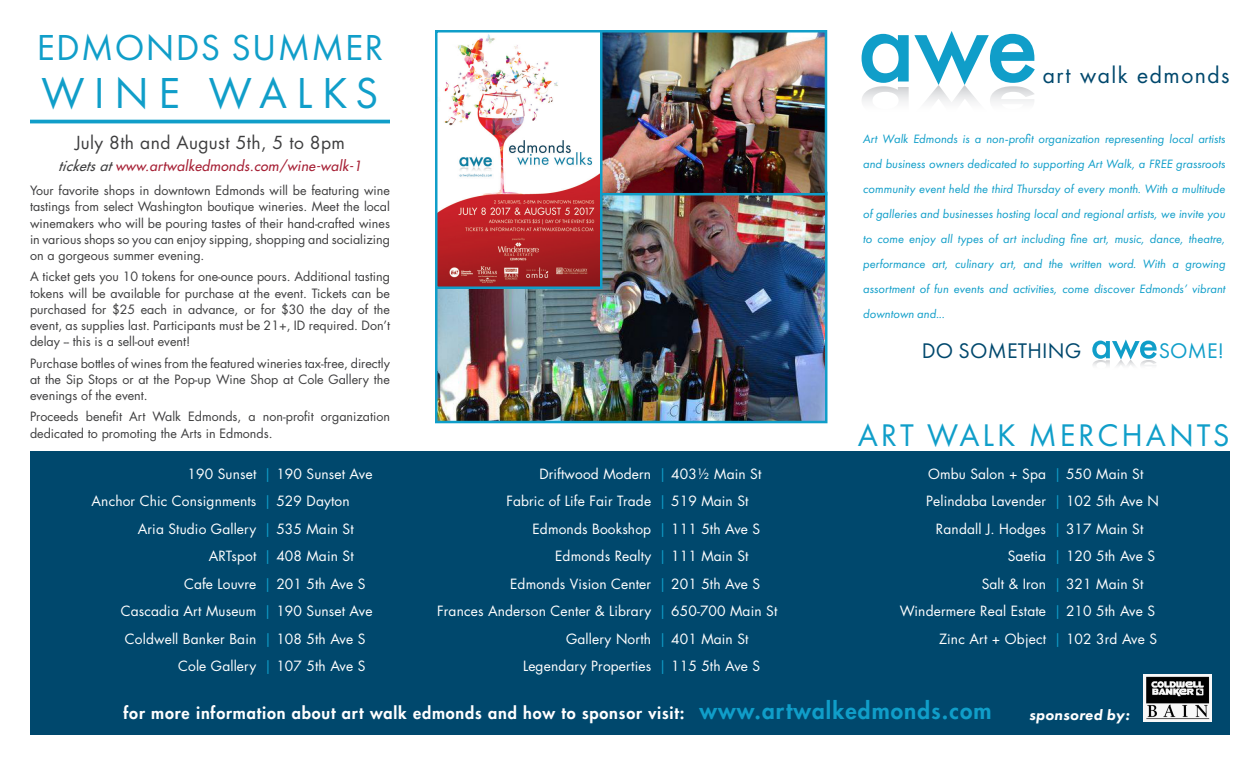
<style>
.page{position:relative;width:1260px;height:765px;background:#fff}
.page>*{position:absolute;margin:0;border:0;box-sizing:border-box;transform-origin:0 0}
.t1{font:45px "Futura PT";letter-spacing:.21em;color:#109ec9}
.t2{font:37.5px "Futura PT";letter-spacing:.035em;color:#109ec9}
.t3{font:32.5px "Futura PT";letter-spacing:.09em;color:#109ec9}
.t4{font:22px "Futura PT";letter-spacing:.01em;color:#00486d}
.t5{font:22px "Futura PT";color:#109ec9}
.t6{font:21.25px "Futura Std";letter-spacing:.07em;color:#00486d}
.t7{font:17.5px "Futura Std";letter-spacing:.02em;color:#3e3e3f}
.t8{font:800 16.25px "Futura Std";letter-spacing:.05em;color:#fff}
.t9{font:italic 800 15px "Futura PT";letter-spacing:.02em;color:#fff}
.t10{font:13.75px "Futura Std";letter-spacing:.01em;color:#fff}
.t11{font:italic 500 13.75px "Futura Std";letter-spacing:.025em;color:#a62035}
.t12{font:12.5px/16.2px "Futura Std";color:#3e3e3f;text-align:justify}
.t13{font:italic 12.5px/25px "Futura PT";color:#109ec9;text-align:justify}
.s1{color:#3e3e3f}
.s2{color:#109ec9}
.s3{font-size:22.5px;color:#109ec9}
</style>
<div class="page">
<div style="left:30px;top:451px;width:1200px;height:284px;background:#00486d"></div>
<img style="left:1143px;top:675px;width:69px;height:47px">
<svg style="left:862px;top:31px;width:173px;height:54px"></svg>
<img style="left:862px;top:85px;width:172px;height:17px">
<hr style="left:30px;top:120px;width:360px;height:3px;background:#109ec9">
<img style="left:438px;top:195px;width:387px;height:225px">
<div style="left:435px;top:192px;width:393px;height:231px;border:2px solid #109ec9"></div>
<img style="left:602px;top:33px;width:222px;height:159px">
<div style="left:595px;top:30px;width:232px;height:165px;border:2px solid #109ec9"></div>
<img style="left:438px;top:33px;width:161px;height:253px">
<div style="left:435px;top:30px;width:167px;height:259px;border:2px solid #109ec9"></div>
<svg style="left:1092px;top:339px;width:65px;height:21px"></svg>
<img style="left:1093px;top:360px;width:63px;height:6px">
<p class="t2" style="left:37px;top:25px;width:348px">EDMONDS SUMMER</p>
<p class="t1" style="left:41px;top:67px;width:339px">WINE WALKS</p>
<p class="t7" style="left:75px;top:131px;width:271px">July 8th and August 5th, 5 to 8pm</p>
<p class="t11" style="left:58px;top:158px;width:305px"><span class="s1">tickets at</span> www.artwalkedmonds.com/wine-walk-1</p>
<p class="t12" style="left:30px;top:183px;width:362px">Your favorite shops in downtown Edmonds will be featuring wine tastings from select Washington boutique wineries. Meet the local winemakers who will be pouring tastes of their hand-crafted wines in various shops so you can enjoy sipping, shopping and socializing on a gorgeous summer evening.</p>
<p class="t12" style="left:30px;top:269px;width:362px">A ticket gets you 10 tokens for one-ounce pours. Additional tasting tokens will be available for purchase at the event. Tickets can be purchased for $25 each in advance, or for $30 the day of the event, as supplies last. Participants must be 21+, ID required. Don’t delay -- this is a sell-out event!</p>
<p class="t12" style="left:30px;top:355px;width:362px">Purchase bottles of wines from the featured wineries tax-free, directly at the Sip Stops or at the Pop-up Wine Shop at Cole Gallery the evenings of the event.</p>
<p class="t12" style="left:30px;top:409px;width:362px">Proceeds benefit Art Walk Edmonds, a non-profit organization dedicated to promoting the Arts in Edmonds.</p>
<p class="t10" style="left:188px;top:465px;width:186px">190 Sunset <span class="s2">|</span> 190 Sunset Ave</p>
<p class="t10" style="left:92px;top:493px;width:260px">Anchor Chic Consignments <span class="s2">|</span> 529 Dayton</p>
<p class="t10" style="left:138px;top:520px;width:217px">Aria Studio Gallery <span class="s2">|</span> 535 Main St</p>
<p class="t10" style="left:209px;top:548px;width:146px">ARTspot <span class="s2">|</span> 408 Main St</p>
<p class="t10" style="left:184px;top:575px;width:183px">Cafe Louvre <span class="s2">|</span> 201 5th Ave S</p>
<p class="t10" style="left:121px;top:603px;width:253px">Cascadia Art Museum <span class="s2">|</span> 190 Sunset Ave</p>
<p class="t10" style="left:125px;top:630px;width:242px">Coldwell Banker Bain <span class="s2">|</span> 108 5th Ave S</p>
<p class="t10" style="left:178px;top:658px;width:189px">Cole Gallery <span class="s2">|</span> 107 5th Ave S</p>
<p class="t10" style="left:539px;top:465px;width:224px">Driftwood Modern <span class="s2">|</span> 403½ Main St</p>
<p class="t10" style="left:506px;top:493px;width:244px">Fabric of Life Fair Trade <span class="s2">|</span> 519 Main St</p>
<p class="t10" style="left:533px;top:520px;width:229px">Edmonds Bookshop <span class="s2">|</span> 111 5th Ave S</p>
<p class="t10" style="left:555px;top:548px;width:195px">Edmonds Realty <span class="s2">|</span> 111 Main St</p>
<p class="t10" style="left:510px;top:575px;width:252px">Edmonds Vision Center <span class="s2">|</span> 201 5th Ave S</p>
<p class="t10" style="left:437px;top:603px;width:342px">Frances Anderson Center &amp; Library <span class="s2">|</span> 650-700 Main St</p>
<p class="t10" style="left:566px;top:630px;width:184px">Gallery North <span class="s2">|</span> 401 Main St</p>
<p class="t10" style="left:523px;top:658px;width:239px">Legendary Properties <span class="s2">|</span> 115 5th Ave S</p>
<p class="t6" style="left:1043px;top:61px;width:189px">art walk edmonds</p>
<p class="t13" style="left:863px;top:126px;width:364px">Art Walk Edmonds is a non-profit organization representing local artists and business owners dedicated to supporting Art Walk, a FREE grassroots community event held the third Thursday of every month. With a multitude of galleries and businesses hosting local and regional artists, we invite you to come enjoy all types of art including fine art, music, dance, theatre, performance art, culinary art, and the written word. With a growing assortment of fun events and activities, come discover Edmonds’ vibrant downtown and...</p>
<p class="t4" style="left:922px;top:338px;width:161px">DO SOMETHING</p>
<p class="t5" style="left:1159px;top:338px;width:67px">SOME!</p>
<p class="t3" style="left:858px;top:415px;width:373px">ART WALK MERCHANTS</p>
<p class="t10" style="left:928px;top:465px;width:217px">Ombu Salon + Spa <span class="s2">|</span> 550 Main St</p>
<p class="t10" style="left:926px;top:493px;width:234px">Pelindaba Lavender <span class="s2">|</span> 102 5th Ave N</p>
<p class="t10" style="left:936px;top:520px;width:209px">Randall J. Hodges <span class="s2">|</span> 317 Main St</p>
<p class="t10" style="left:1008px;top:548px;width:149px">Saetia <span class="s2">|</span> 120 5th Ave S</p>
<p class="t10" style="left:982px;top:575px;width:163px">Salt &amp; Iron <span class="s2">|</span> 321 Main St</p>
<p class="t10" style="left:900px;top:603px;width:257px">Windermere Real Estate <span class="s2">|</span> 210 5th Ave S</p>
<p class="t10" style="left:939px;top:630px;width:220px">Zinc Art + Object <span class="s2">|</span> 102 3rd Ave S</p>
<p class="t8" style="left:124px;top:703px;width:869px">for more information about art walk edmonds and how to sponsor visit: <span class="s3">www.artwalkedmonds.com</span></p>
<p class="t9" style="left:1029px;top:706px;width:102px">sponsored by:</p>
</div>
